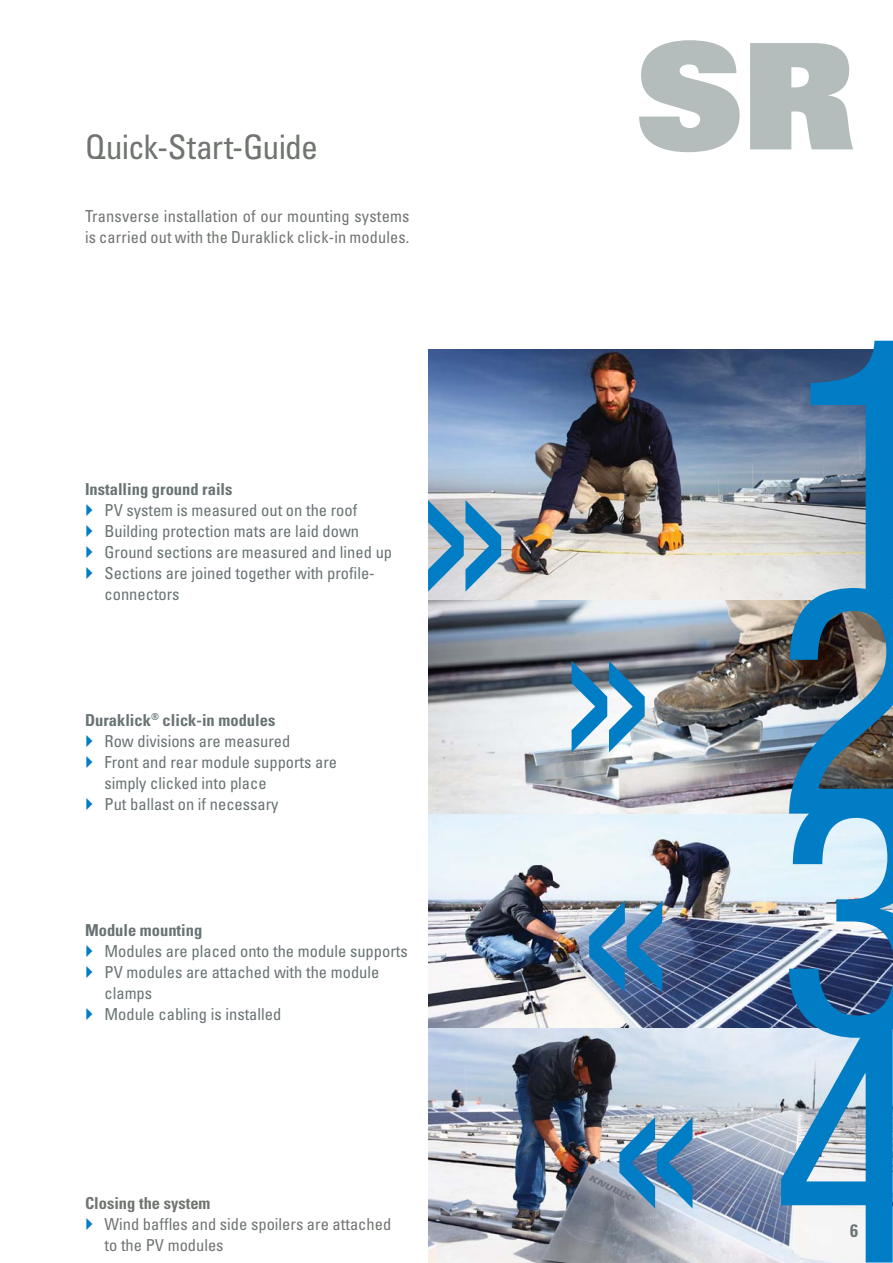
<style>
.page{position:relative;width:893px;height:1263px;background:#fff}
.page>*{position:absolute;margin:0;border:0;box-sizing:border-box;transform-origin:0 0}
.t1{font:147.3px "Univers LT Std X Black";color:#b4bcbc}
.t2{font:condensed 33.75px "Univers LT Std";letter-spacing:-.025em;color:#707570}
.t3{font:700 condensed 18px "Univers LT Std";color:#697374}
.t4{font:condensed 16.5px/21px "Univers LT Std";color:#697374}
.t5{font:condensed 16.5px/21px "Univers LT Std";letter-spacing:.01em;color:#707570}
.t6{font:700 condensed 16.5px "Univers LT Std";color:#697374}
.t7{font:700 condensed 16.5px "Univers LT Std";color:#707570}
.s1{font-weight:700}
</style>
<div class="page">
<img style="left:428px;top:814px;width:353px;height:449px">
<img style="left:428px;top:350px;width:353px;height:464px">
<img style="left:781px;top:341px;width:112px;height:922px">
<svg style="left:428px;top:500px;width:73px;height:92px;background:#77abca"></svg>
<svg style="left:571px;top:661px;width:74px;height:91px"></svg>
<img style="left:589px;top:901px;width:73px;height:91px">
<svg style="left:619px;top:1117px;width:73px;height:91px;background:#5f98c0"></svg>
<h2 class="t2" style="left:85px;top:133px;width:234px">Quick-Start-Guide</h2>
<p class="t5" style="left:85px;top:207px;width:326px">Transverse installation of our mounting systems is carried out with the Duraklick click-in modules.</p>
<p class="t6" style="left:85px;top:482px;width:149px">Installing ground rails</p>
<p class="t4" style="left:104px;top:501px;width:289px">PV system is measured out on the roof Building protection mats are laid down Ground sections are measured and lined up Sections are joined together with profile&shy;connectors</p>
<p class="t4" style="left:104px;top:710px;width:234px;text-indent:-19px"><span class="s1">Duraklick</span><sup>®</sup> <span class="s1">click-in modules<br></span>Row divisions are measured<br>Front and rear module supports are simply clicked into place<br>Put ballast on if necessary</p>
<p class="t6" style="left:85px;top:923px;width:119px">Module mounting</p>
<p class="t4" style="left:104px;top:941px;width:305px">Modules are placed onto the module supports<br>PV modules are attached with the module clamps<br>Module cabling is installed</p>
<p class="t7" style="left:85px;top:1196px;width:127px">Closing the system</p>
<p class="t5" style="left:104px;top:1214px;width:288px">Wind baffles and side spoilers are attached to the PV modules</p>
<h1 class="t1" style="left:636px;top:12px;width:219px">SR</h1>
<p class="t3" style="left:850px;top:1223px;width:9px">6</p>
</div>
